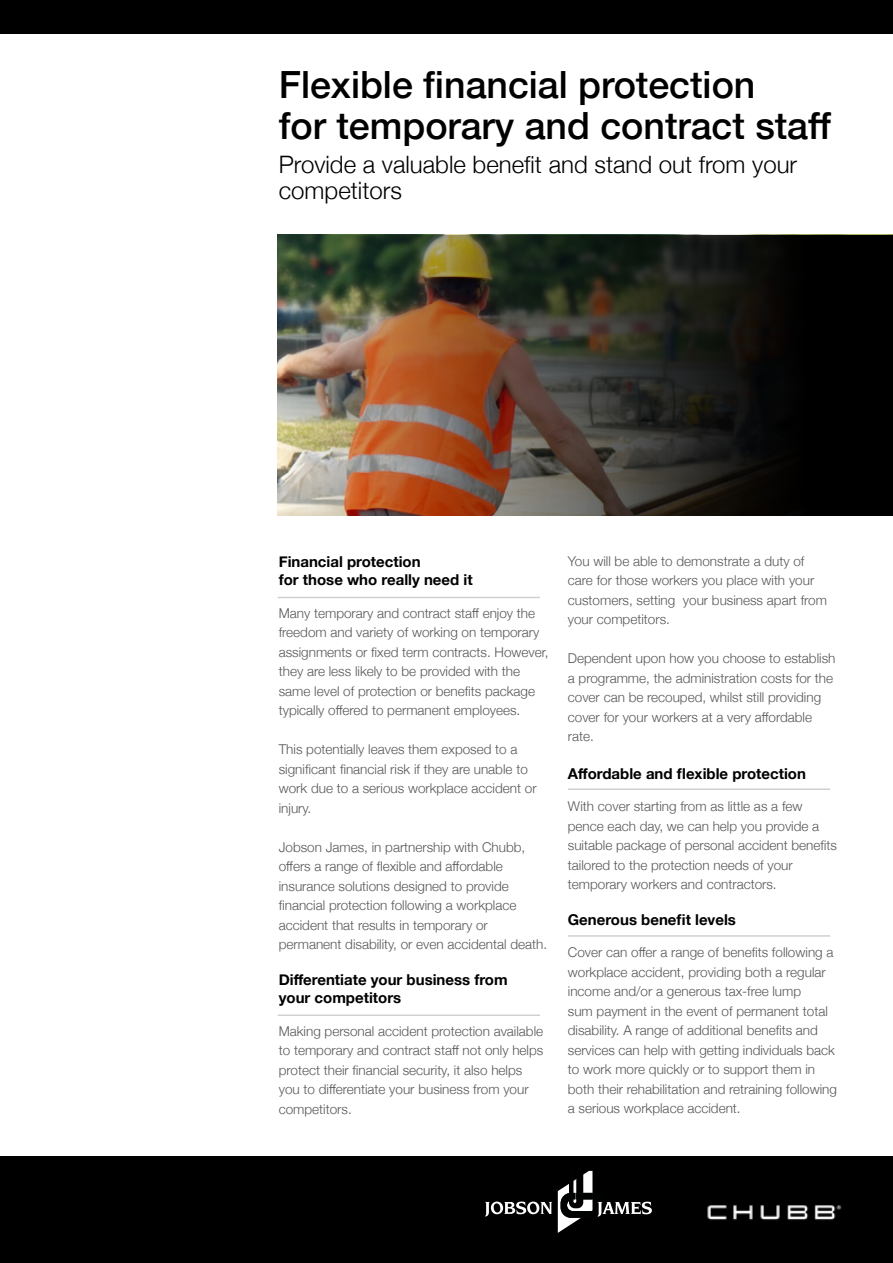
<style>
.page{position:relative;width:893px;height:1263px;background:#fff}
.page>*{position:absolute;margin:0;border:0;box-sizing:border-box;transform-origin:0 0}
.t1{font:500 37.5px/40.5px "Helvetica Neue";color:#000}
.t2{font:300 24px/25.5px "Helvetica Neue";color:#000}
.t3{font:700 15px/18px "Helvetica Neue";color:#000}
.t4{font:300 13.5px/19.5px "Helvetica Neue";color:#575756}
</style>
<div class="page">
<div style="left:0;top:1157px;width:893px;height:106px;background:#000"></div>
<svg style="left:485px;top:1201px;width:67px;height:15px"></svg>
<svg style="left:558px;top:1171px;width:94px;height:62px"></svg>
<img style="left:707px;top:1205px;width:135px;height:15px">
<div style="left:0;top:0;width:893px;height:34px;background:#000"></div>
<img style="left:278px;top:235px;width:615px;height:281px">
<hr style="left:278px;top:597px;width:262px;height:1px;background:#d0d0d0">
<hr style="left:278px;top:1014px;width:262px;height:2px;background:#d0d0d0">
<hr style="left:568px;top:788px;width:262px;height:2px;background:#d0d0d0">
<hr style="left:568px;top:935px;width:262px;height:2px;background:#d0d0d0">
<h1 class="t1" style="left:279px;top:62px;width:554px">Flexible financial protection<br>for temporary and contract staff</h1>
<h2 class="t2" style="left:279px;top:150px;width:520px">Provide a valuable benefit and stand out from your competitors</h2>
<p class="t3" style="left:279px;top:553px;width:195px">Financial protection<br>for those who really need it</p>
<p class="t4" style="left:279px;top:602px;width:271px">Many temporary and contract staff enjoy the freedom and variety of working on temporary assignments or fixed term contracts. However, they are less likely to be provided with the same level of protection or benefits package typically offered to permanent employees.</p>
<p class="t4" style="left:279px;top:739px;width:259px">This potentially leaves them exposed to a significant financial risk if they are unable to work due to a serious workplace accident or injury.</p>
<p class="t4" style="left:279px;top:836px;width:270px">Jobson James, in partnership with Chubb, offers a range of flexible and affordable insurance solutions designed to provide financial protection following a workplace accident that results in temporary or permanent disability, or even accidental death.</p>
<p class="t3" style="left:279px;top:971px;width:230px">Differentiate your business from your competitors</p>
<p class="t4" style="left:279px;top:1020px;width:266px">Making personal accident protection available to temporary and contract staff not only helps protect their financial security, it also helps you to differentiate your business from your competitors.</p>
<p class="t4" style="left:568px;top:550px;width:261px">You will be able to demonstrate a duty of care for those workers you place with your customers, setting your business apart from your competitors.</p>
<p class="t4" style="left:568px;top:648px;width:269px">Dependent upon how you choose to establish a programme, the administration costs for the cover can be recouped, whilst still providing cover for your workers at a very affordable rate.</p>
<p class="t3" style="left:568px;top:765px;width:240px">Affordable and flexible protection</p>
<p class="t4" style="left:568px;top:796px;width:271px">With cover starting from as little as a few pence each day, we can help you provide a suitable package of personal accident benefits tailored to the protection needs of your temporary workers and contractors.</p>
<p class="t3" style="left:568px;top:911px;width:170px">Generous benefit levels</p>
<p class="t4" style="left:568px;top:942px;width:271px">Cover can offer a range of benefits following a workplace accident, providing both a regular income and/or a generous tax-free lump<br>sum payment in the event of permanent total disability. A range of additional benefits and services can help with getting individuals back to work more quickly or to support them in both their rehabilitation and retraining following a serious workplace accident.</p>
</div>
